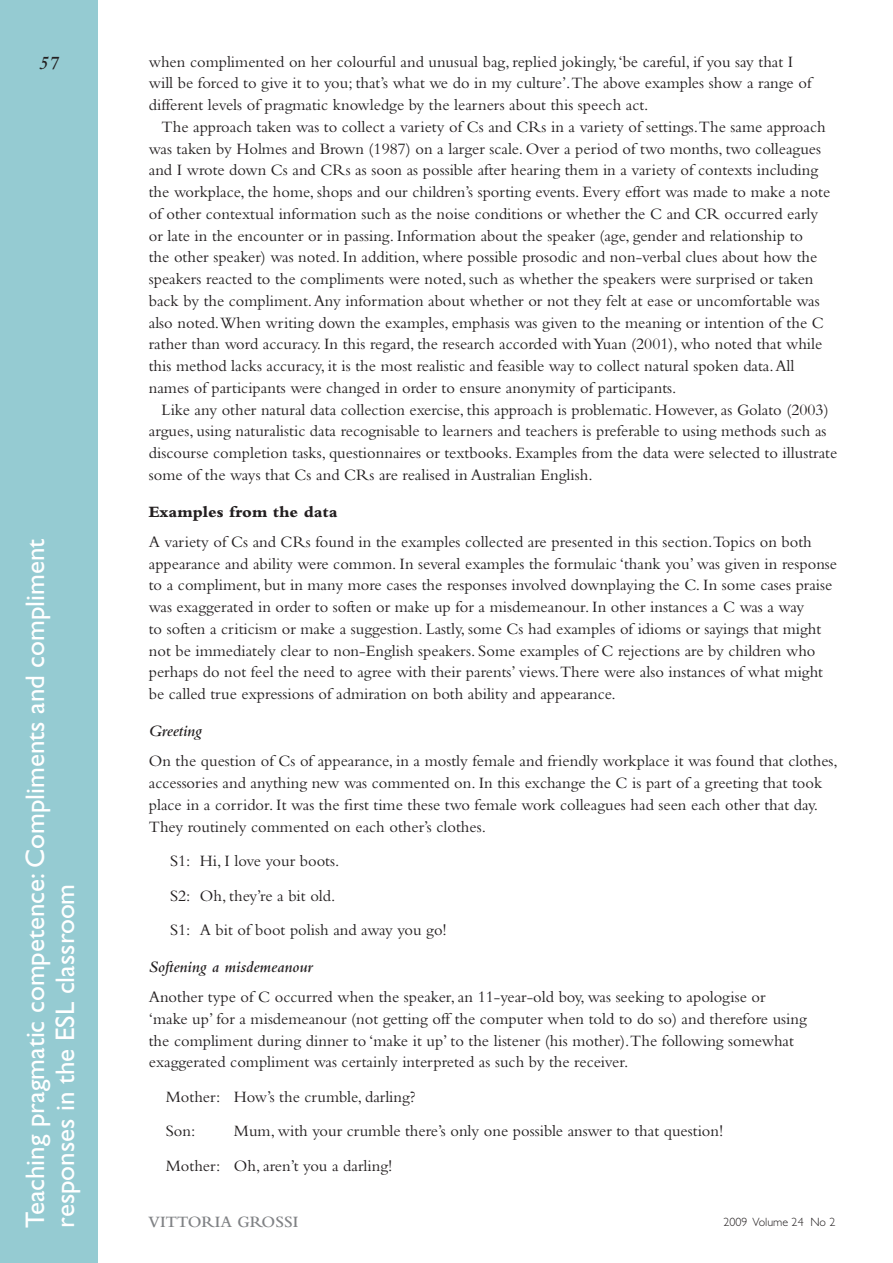
<style>
.page{position:relative;width:893px;height:1263px;background:#fff}
.page>*{position:absolute;margin:0;border:0;box-sizing:border-box;transform-origin:0 0}
.t1{font:27px/30px "Gill Sans";color:#fff}
.t2{font:italic 600 19.5px "Bembo";color:#231f20}
.t3{font:16.5px/21.8px "Bembo";color:#231f20}
.t4{font:italic 600 16.5px "Bembo";color:#231f20}
.t5{font:800 16.5px "Bembo";color:#231f20}
.t6{font:600 16.5px "Bembo";color:#808285}
.t7{font:300 12px "Gill Sans";color:#231f20}
</style>
<div class="page">
<div style="left:0;top:0;width:98px;height:1263px;background:#95cbd2"></div>
<p class="t2" style="left:39px;top:52px;width:21px">57</p>
<h1 class="t1" style="left:20px;top:1227px;width:690px;rotate:-90deg">Teaching pragmatic competence: Compliments and compliment responses in the ESL classroom</h1>
<p class="t3" style="left:149px;top:50px;width:664px">when complimented on her colourful and unusual bag, replied jokingly, ‘be careful, if you say that I will be forced to give it to you; that’s what we do in my culture’.The above examples show a range of different levels of pragmatic knowledge by the learners about this speech act.</p>
<p class="t3" style="left:149px;top:116px;width:683px;text-indent:13px">The approach taken was to collect a variety of Cs and CRs in a variety of settings.The same approach was taken by Holmes and Brown (1987) on a larger scale. Over a period of two months, two colleagues and I wrote down Cs and CRs as soon as possible after hearing them in a variety of contexts including the workplace, the home, shops and our children’s sporting events. Every effort was made to make a note of other contextual information such as the noise conditions or whether the C and CR occurred early or late in the encounter or in passing. Information about the speaker (age, gender and relationship to<br>the other speaker) was noted. In addition, where possible prosodic and non-verbal clues about how the speakers reacted to the compliments were noted, such as whether the speakers were surprised or taken back by the compliment. Any information about whether or not they felt at ease or uncomfortable was also noted.When writing down the examples, emphasis was given to the meaning or intention of the C rather than word accuracy. In this regard, the research accorded with Yuan (2001), who noted that while this method lacks accuracy, it is the most realistic and feasible way to collect natural spoken data. All names of participants were changed in order to ensure anonymity of participants.</p>
<p class="t3" style="left:149px;top:398px;width:690px;text-indent:13px">Like any other natural data collection exercise, this approach is problematic. However, as Golato (2003) argues, using naturalistic data recognisable to learners and teachers is preferable to using methods such as discourse completion tasks, questionnaires or textbooks. Examples from the data were selected to illustrate some of the ways that Cs and CRs are realised in Australian English.</p>
<p class="t5" style="left:149px;top:502px;width:190px">Examples from the data</p>
<p class="t3" style="left:149px;top:531px;width:690px">A variety of Cs and CRs found in the examples collected are presented in this section.Topics on both appearance and ability were common. In several examples the formulaic ‘thank you’ was given in response to a compliment, but in many more cases the responses involved downplaying the C. In some cases praise was exaggerated in order to soften or make up for a misdemeanour. In other instances a C was a way<br>to soften a criticism or make a suggestion. Lastly, some Cs had examples of idioms or sayings that might not be immediately clear to non-English speakers. Some examples of C rejections are by children who perhaps do not feel the need to agree with their parents’ views.There were also instances of what might be called true expressions of admiration on both ability and appearance.</p>
<p class="t4" style="left:149px;top:722px;width:54px">Greeting</p>
<p class="t3" style="left:149px;top:750px;width:690px">On the question of Cs of appearance, in a mostly female and friendly workplace it was found that clothes, accessories and anything new was commented on. In this exchange the C is part of a greeting that took place in a corridor. It was the first time these two female work colleagues had seen each other that day.<br>They routinely commented on each other’s clothes.</p>
<p class="t3" style="left:170px;top:843px;width:278px;line-height:34.5px">S1: Hi, I love your boots.<br>S2:Oh, they’re a bit old.<br>S1: A bit of boot polish and away you go!</p>
<p class="t4" style="left:149px;top:958px;width:165px">Softening a misdemeanour</p>
<p class="t3" style="left:149px;top:986px;width:660px">Another type of C occurred when the speaker, an 11-year-old boy, was seeking to apologise or ‘make up’ for a misdemeanour (not getting off the computer when told to do so) and therefore using the compliment during dinner to ‘make it up’ to the listener (his mother).The following somewhat exaggerated compliment was certainly interpreted as such by the receiver.</p>
<p class="t3" style="left:166px;top:1079px;width:251px;line-height:34.5px">Mother: How’s the crumble, darling?<br>Son:</p>
<p class="t3" style="left:166px;top:1114px;width:559px;line-height:34.5px;text-indent:68px">Mum, with your crumble there’s only one possible answer to that question!<br>Mother:Oh, aren’t you a darling!</p>
<p class="t6" style="left:148px;top:1212px;width:136px">VITTORIA GROSSI</p>
<p class="t7" style="left:723px;top:1215px;width:114px">2009 Volume 24 No 2</p>
</div>
